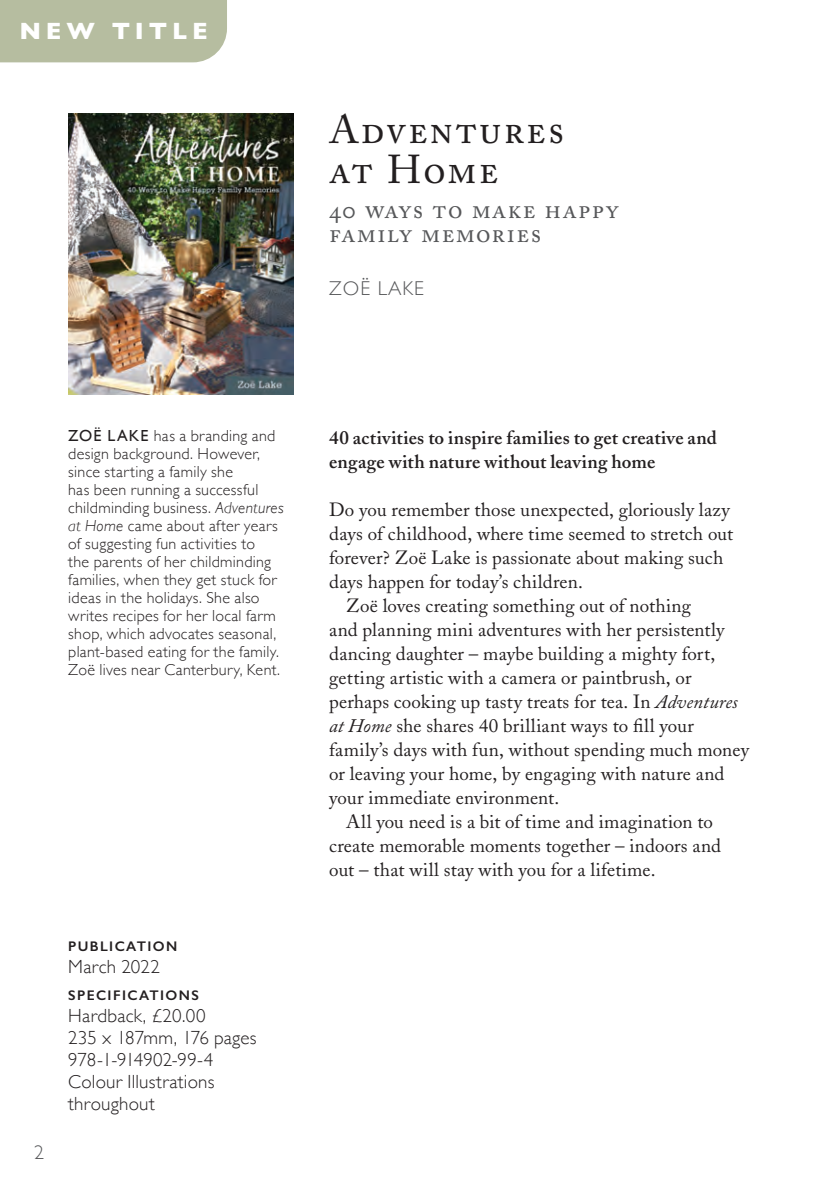
<style>
.page{position:relative;width:840px;height:1191px;background:#fff}
.page>*{position:absolute;margin:0;border:0;box-sizing:border-box;transform-origin:0 0}
.t1{font:40px "Adobe Caslon Regular SC";letter-spacing:.05em;color:#231f20}
.t2{font:26px/24px "Adobe Caslon Regular SC";letter-spacing:.05em;color:#57585a}
.t3{font:700 24px "Gill Sans";letter-spacing:.2em;color:#fff}
.t4{font:300 20px "Gill Sans";letter-spacing:.05em;color:#57585a}
.t5{font:19px/24px "Adobe Caslon";letter-spacing:.01em;color:#231f20}
.t6{font:300 19px/22px "Gill Sans";letter-spacing:.01em;color:#231f20}
.t7{font:600 19px/24px "Adobe Caslon";letter-spacing:.01em;color:#231f20}
.t8{font:300 16px/18px "Gill Sans";letter-spacing:.02em;color:#231f20}
.t9{font:600 14px "Gill Sans";letter-spacing:.1em;color:#231f20}
.s1{font-weight:400}
.s2{font-style:italic}
</style>
<div class="page">
<div style="left:0;top:0;width:227px;height:62px;background:#b6bda0"></div>
<img style="left:68px;top:113px;width:225px;height:282px">
<p class="t3" style="left:19px;top:12px;width:189px">NEW TITLE</p>
<p class="t1" style="left:329px;top:105px;width:237px">Adventures</p>
<p class="t1" style="left:329px;top:145px;width:171px">at Home</p>
<p class="t2" style="left:329px;top:197px;width:291px">40 ways to make happy family memories</p>
<p class="t4" style="left:329px;top:273px;width:96px">ZOË LAKE</p>
<p class="t8" style="left:68px;top:425px;width:217px"><span class="s1">ZOË LAKE</span> has a branding and design background. However, since starting a family she<br>has been running a successful childminding business. <span class="s2">Adventures at Home</span> came about after years of suggesting fun activities to<br>the parents of her childminding families, when they get stuck for ideas in the holidays. She also writes recipes for her local farm shop, which advocates seasonal, plant-based eating for the family.<br>Zoë lives near Canterbury, Kent.</p>
<p class="t4" style="left:34px;top:1137px;width:11px">2</p>
<p class="t9" style="left:68px;top:937px;width:111px">PUBLICATION</p>
<p class="t6" style="left:68px;top:954px;width:93px">March 2022</p>
<p class="t9" style="left:68px;top:987px;width:132px">SPECIFICATIONS</p>
<p class="t6" style="left:68px;top:1004px;width:139px">Hardback, £20.00</p>
<p class="t6" style="left:68px;top:1026px;width:190px">235 x 187mm, 176 pages</p>
<p class="t6" style="left:68px;top:1048px;width:146px">978-1-914902-99-4</p>
<p class="t6" style="left:68px;top:1070px;width:148px">Colour Illustrations throughout</p>
<p class="t7" style="left:329px;top:426px;width:389px">40 activities to inspire families to get creative and engage with nature without leaving home</p>
<p class="t5" style="left:329px;top:498px;width:405px">Do you remember those unexpected, gloriously lazy days of childhood, where time seemed to stretch out forever? Zoë Lake is passionate about making such days happen for today’s children.</p>
<p class="t5" style="left:329px;top:594px;width:421px;text-indent:17px">Zoë loves creating something out of nothing<br>and planning mini adventures with her persistently dancing daughter – maybe building a mighty fort, getting artistic with a camera or paintbrush, or perhaps cooking up tasty treats for tea. In <span class="s2">Adventures at Home</span> she shares 40 brilliant ways to fill your family’s days with fun, without spending much money or leaving your home, by engaging with nature and your immediate environment.</p>
<p class="t5" style="left:329px;top:810px;width:393px;text-indent:17px">All you need is a bit of time and imagination to create memorable moments together – indoors and out – that will stay with you for a lifetime.</p>
</div>
